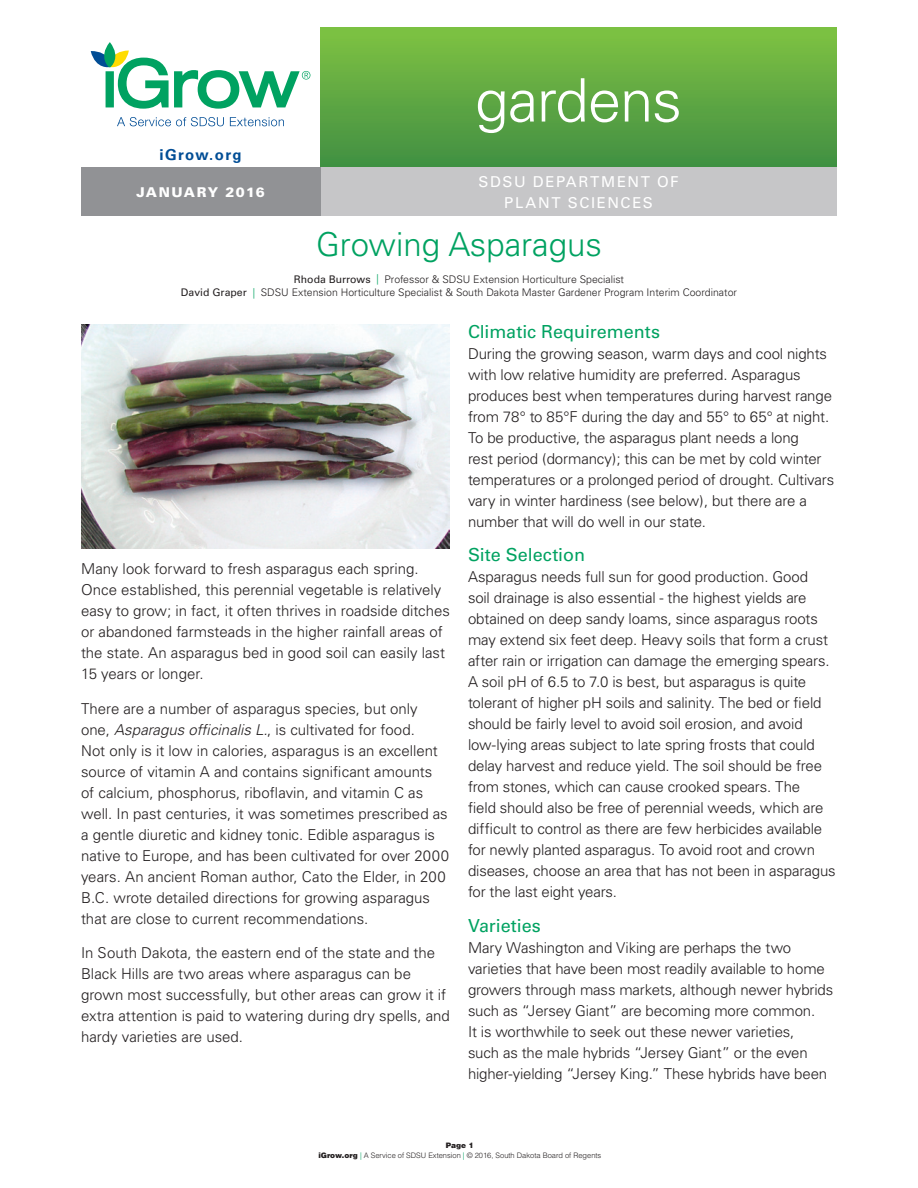
<style>
.page{position:relative;width:918px;height:1188px;background:#fff}
.page>*{position:absolute;margin:0;border:0;box-sizing:border-box;transform-origin:0 0}
.sdn_body_tips{font:300 60px "Univers";letter-spacing:-.02em;color:#fff}
.sdn_body_tips-2{font:300 33px "Univers";color:#00a261}
.sdn_body_tips-3{font:18px "Univers";letter-spacing:-.005em;color:#00a261}
.sdn_body_tips-4{font:300 15px/21px "Univers";letter-spacing:-.005em;color:#231f20}
.sdn_body_tips-5{font:15px "Univers";letter-spacing:.11em;color:#fff}
.sdn_body_tips-6{font:700 15px "Univers";letter-spacing:.09em;color:#014d95}
.sdn_body_tips-7{font:900 13.5px "Univers";letter-spacing:.095em;color:#fff}
.sdn_body_tips-8{font:300 10.5px/13.5px "Univers";color:#231f20;text-align:center}
.t1{font:300 7.5px/10.5px "Helvetica";color:#231f20;text-align:center}
.s1{font-weight:400}
.s2{color:#00a261}
.s3{font-style:italic}
.s4{font-weight:900}
</style>
<div class="page">
<svg style="left:117px;top:117px;width:107px;height:9px"></svg>
<svg style="left:230px;top:117px;width:54px;height:9px"></svg>
<svg style="left:91px;top:42px;width:219px;height:67px"></svg>
<div style="left:320px;top:27px;width:517px;height:141px;background:linear-gradient(to bottom,#7fc242,#408f43)"></div>
<div style="left:320px;top:167px;width:517px;height:49px;background:#c6c6c8"></div>
<div style="left:81px;top:167px;width:239px;height:49px;background:#919295"></div>
<img style="left:81px;top:324px;width:369px;height:225px">
<p class="sdn_body_tips-6" style="left:159px;top:146px;width:84px">iGrow.org</p>
<p class="sdn_body_tips-7" style="left:136px;top:184px;width:130px">JANUARY 2016</p>
<p class="sdn_body_tips" style="left:475px;top:64px;width:208px">gardens</p>
<p class="sdn_body_tips-5" style="left:479px;top:172px;width:202px">SDSU DEPARTMENT OF</p>
<p class="sdn_body_tips-5" style="left:504px;top:193px;width:150px">PLANT SCIENCES</p>
<p class="sdn_body_tips-2" style="left:316px;top:224px;width:287px">Growing Asparagus</p>
<p class="sdn_body_tips-8" style="left:181px;top:272px;width:558px"><span class="s1">Rhoda Burrows</span> <span class="s2">|</span> Professor &amp; SDSU Extension Horticulture Specialist<br><span class="s1">David Graper</span> <span class="s2">|</span> SDSU Extension Horticulture Specialist &amp; South Dakota Master Gardener Program Interim Coordinator</p>
<p class="sdn_body_tips-4" style="left:81px;top:558px;width:370px">Many look forward to fresh asparagus each spring.<br>Once established, this perennial vegetable is relatively easy to grow; in fact, it often thrives in roadside ditches or abandoned farmsteads in the higher rainfall areas of the state. An asparagus bed in good soil can easily last 15 years or longer.</p>
<p class="sdn_body_tips-4" style="left:81px;top:698px;width:370px">There are a number of asparagus species, but only one, <span class="s3">Asparagus officinalis L.</span>, is cultivated for food.<br>Not only is it low in calories, asparagus is an excellent source of vitamin A and contains significant amounts of calcium, phosphorus, riboflavin, and vitamin C as well. In past centuries, it was sometimes prescribed as a gentle diuretic and kidney tonic. Edible asparagus is native to Europe, and has been cultivated for over 2000 years. An ancient Roman author, Cato the Elder, in 200<br>B.C. wrote detailed directions for growing asparagus that are close to current recommendations.</p>
<p class="sdn_body_tips-4" style="left:81px;top:942px;width:370px">In South Dakota, the eastern end of the state and the Black Hills are two areas where asparagus can be grown most successfully, but other areas can grow it if extra attention is paid to watering during dry spells, and hardy varieties are used.</p>
<p class="sdn_body_tips-3" style="left:468px;top:320px;width:194px">Climatic Requirements</p>
<p class="sdn_body_tips-4" style="left:468px;top:343px;width:368px">During the growing season, warm days and cool nights with low relative humidity are preferred. Asparagus produces best when temperatures during harvest range from 78° to 85°F during the day and 55° to 65° at night.<br>To be productive, the asparagus plant needs a long<br>rest period (dormancy); this can be met by cold winter temperatures or a prolonged period of drought. Cultivars vary in winter hardiness (see below), but there are a number that will do well in our state.</p>
<p class="sdn_body_tips-3" style="left:468px;top:544px;width:119px">Site Selection</p>
<p class="sdn_body_tips-4" style="left:468px;top:566px;width:369px">Asparagus needs full sun for good production. Good<br>soil drainage is also essential - the highest yields are obtained on deep sandy loams, since asparagus roots may extend six feet deep. Heavy soils that form a crust after rain or irrigation can damage the emerging spears.<br>A soil pH of 6.5 to 7.0 is best, but asparagus is quite tolerant of higher pH soils and salinity. The bed or field should be fairly level to avoid soil erosion, and avoid low-lying areas subject to late spring frosts that could delay harvest and reduce yield. The soil should be free from stones, which can cause crooked spears. The<br>field should also be free of perennial weeds, which are difficult to control as there are few herbicides available for newly planted asparagus. To avoid root and crown diseases, choose an area that has not been in asparagus for the last eight years.</p>
<p class="sdn_body_tips-3" style="left:468px;top:914px;width:74px">Varieties</p>
<p class="sdn_body_tips-4" style="left:468px;top:937px;width:367px">Mary Washington and Viking are perhaps the two varieties that have been most readily available to home growers through mass markets, although newer hybrids such as “Jersey Giant” are becoming more common.<br>It is worthwhile to seek out these newer varieties,<br>such as the male hybrids “Jersey Giant” or the even higher-yielding “Jersey King.” These hybrids have been</p>
<p class="t1" style="left:318px;top:1140px;width:285px"><span class="s4">Page 1<br>iGrow.org</span> <span class="s2">|</span> A Service of SDSU Extension <span class="s2">|</span> © 2016, South Dakota Board of Regents</p>
</div>
